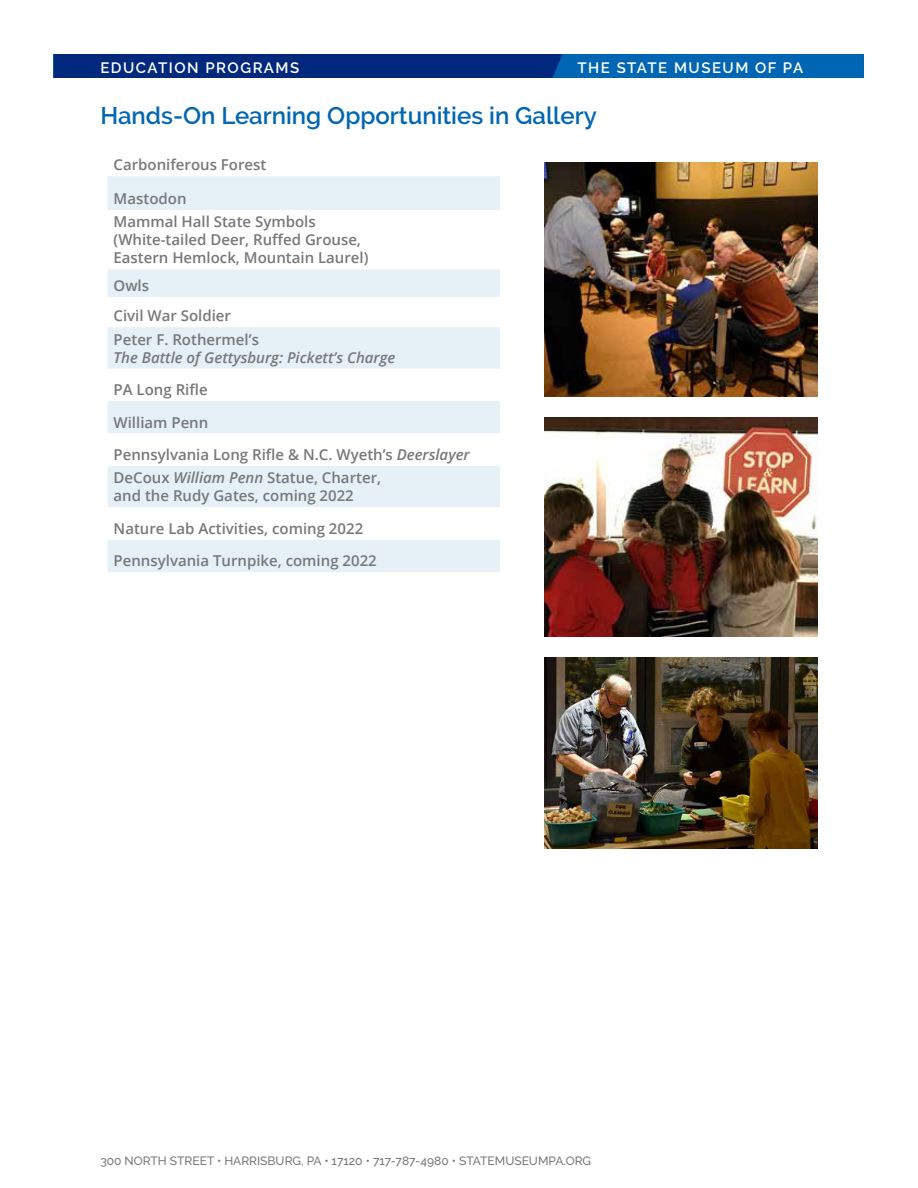
<style>
.page{position:relative;width:918px;height:1188px;background:#fff}
.page>*{position:absolute;margin:0;border:0;box-sizing:border-box;transform-origin:0 0}
.t1{font:600 24px "Raleway";color:#0066b3}
.t2{font:600 15px/32.4px "Open Sans";color:#77787b}
.t3{font:italic 600 15px "Open Sans";color:#77787b}
.t4{font:600 15px "Raleway";letter-spacing:.1em;color:#fff}
.t5{font:500 12px "Raleway";color:#77787b}
.s1{font-style:italic}
</style>
<div class="page">
<div style="left:54px;top:54px;width:810px;height:49px;background:#0066b3"></div>
<div style="left:54px;top:54px;width:508px;height:25px;background:#00287d"></div>
<div style="left:39px;top:79px;width:847px;height:63px;background:#fff"></div>
<img style="left:545px;top:657px;width:273px;height:191px">
<img style="left:545px;top:417px;width:273px;height:220px">
<img style="left:545px;top:162px;width:273px;height:235px">
<svg style="left:108px;top:176px;width:392px;height:396px;fill:#e6f0f7"></svg>
<svg style="left:108px;top:369px;width:392px;height:171px"></svg>
<p class="t4" style="left:100px;top:59px;width:200px">EDUCATION PROGRAMS</p>
<p class="t4" style="left:578px;top:59px;width:227px">THE STATE MUSEUM OF PA</p>
<h1 class="t1" style="left:100px;top:102px;width:498px">Hands-On Learning Opportunities in Gallery</h1>
<p class="t2" style="left:114px;top:148px;width:154px">Carboniferous Forest</p>
<p class="t2" style="left:114px;top:186px;width:204px;line-height:23.5px">Mastodon<br>Mammal Hall State Symbols</p>
<p class="t2" style="left:114px;top:231px;width:256px;line-height:18px">(White-tailed Deer, Ruffed Grouse,<br>Eastern Hemlock, Mountain Laurel)</p>
<p class="t2" style="left:114px;top:270px;width:119px;line-height:30.3px">Owls<br>Civil War Soldier</p>
<p class="t2" style="left:114px;top:323px;width:147px">Peter F. Rothermel’s</p>
<p class="t3" style="left:114px;top:347px;width:283px">The Battle of Gettysburg: Pickett’s Charge</p>
<p class="t2" style="left:114px;top:373px;width:358px">PA Long Rifle<br>William Penn<br>Pennsylvania Long Rifle &amp; N.C. Wyeth’s <span class="s1">Deerslayer</span></p>
<p class="t2" style="left:114px;top:469px;width:269px;line-height:18px">DeCoux <span class="s1">William Penn</span> Statue, Charter, and the Rudy Gates, coming 2022</p>
<p class="t2" style="left:114px;top:512px;width:265px">Nature Lab Activities, coming 2022<br>Pennsylvania Turnpike, coming 2022</p>
<p class="t5" style="left:100px;top:1154px;width:492px">300 NORTH STREET • HARRISBURG, PA • 17120 • 717-787-4980 • STATEMUSEUMPA.ORG</p>
</div>
